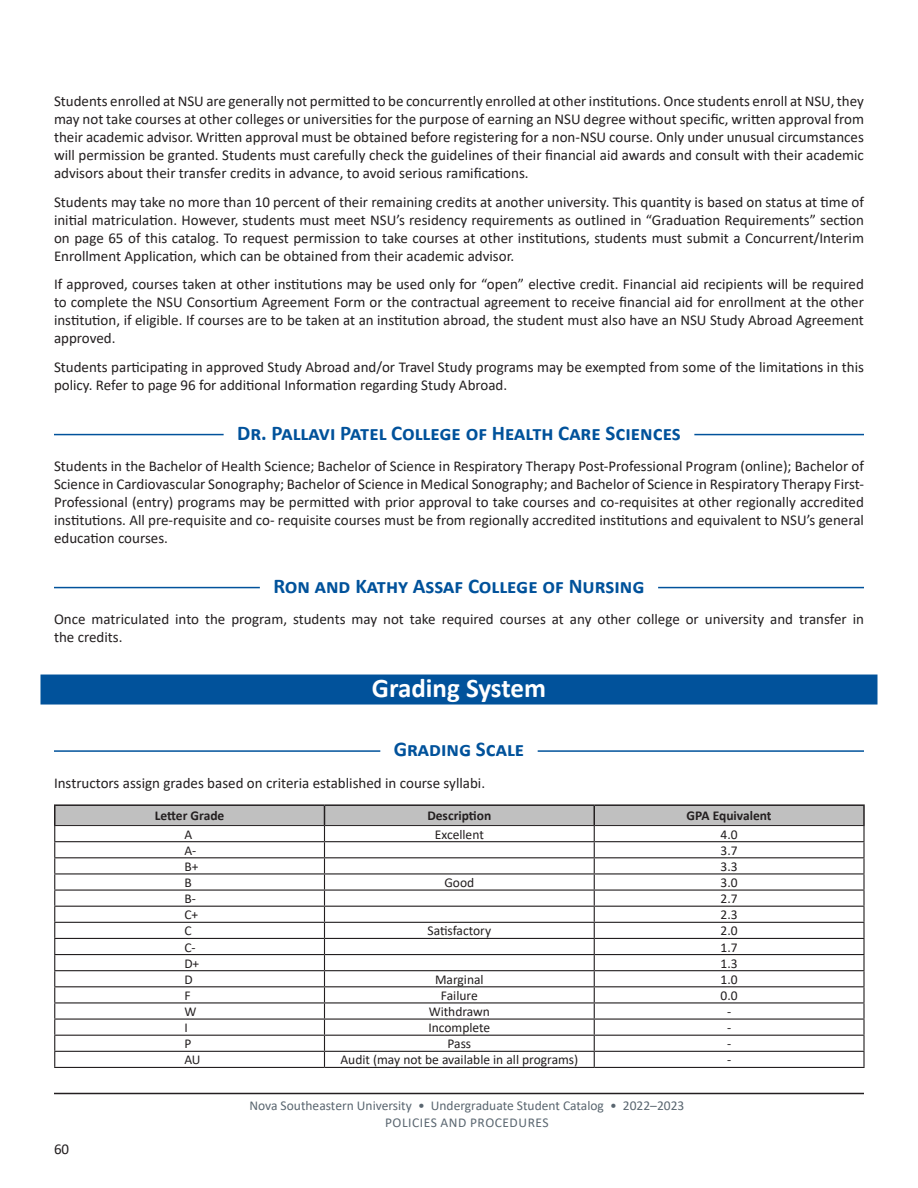
<style>
.page{position:relative;width:918px;height:1188px;background:#fff}
.page>*{position:absolute;margin:0;border:0;box-sizing:border-box;transform-origin:0 0}
.HD_1{font:700 27px "Calibri";color:#fff}
.HD_2_BLUE__125_befaf{font:700 21px "Calibri";color:#01529b}
.BODY--justified__1af{font:15px/18px "Calibri";color:#231f20;text-align:justify}
.T-BODY_lfj_none{font:13.5px "Calibri";color:#231f20}
.t1{font:13.5px/16.2px "Calibri";color:#5a6670;text-align:center}
.T-BODY_lfj_none_BLD{font:700 13.5px "Calibri";color:#231f20}
</style>
<div class="page">
<hr style="left:54px;top:1093px;width:810px;height:1px;background:#231f20">
<hr style="left:54px;top:434px;width:810px;height:1px;background:#01529b">
<div style="left:224px;top:423px;width:470px;height:23px;background:#fff"></div>
<hr style="left:54px;top:587px;width:810px;height:1px;background:#01529b">
<div style="left:260px;top:576px;width:398px;height:23px;background:#fff"></div>
<div style="left:40px;top:675px;width:838px;height:30px;background:#01529b"></div>
<hr style="left:54px;top:750px;width:810px;height:2px;background:#01529b">
<div style="left:380px;top:740px;width:158px;height:22px;background:#fff"></div>
<hr style="left:54px;top:804px;width:270px;height:2px;background:#231f20">
<hr style="left:324px;top:804px;width:270px;height:2px;background:#231f20">
<hr style="left:594px;top:804px;width:271px;height:2px;background:#231f20">
<svg style="left:54px;top:805px;width:811px;height:262px"></svg>
<hr style="left:54px;top:1067px;width:270px;height:1px;background:#231f20">
<hr style="left:324px;top:1067px;width:270px;height:1px;background:#231f20">
<hr style="left:594px;top:1067px;width:271px;height:1px;background:#231f20">
<hr style="left:54px;top:825px;width:270px;height:1px;background:#231f20">
<hr style="left:324px;top:825px;width:270px;height:1px;background:#231f20">
<hr style="left:594px;top:825px;width:271px;height:1px;background:#231f20">
<p class="BODY--justified__1af" style="left:54px;top:91px;width:812px">Students enrolled at NSU are generally not permitted to be concurrently enrolled at other institutions. Once students enroll at NSU, they may not take courses at other colleges or universities for the purpose of earning an NSU degree without specific, written approval from their academic advisor. Written approval must be obtained before registering for a non-NSU course. Only under unusual circumstances will permission be granted. Students must carefully check the guidelines of their financial aid awards and consult with their academic advisors about their transfer credits in advance, to avoid serious ramifications.</p>
<p class="BODY--justified__1af" style="left:54px;top:192px;width:812px">Students may take no more than 10 percent of their remaining credits at another university. This quantity is based on status at time of initial matriculation. However, students must meet NSU’s residency requirements as outlined in “Graduation Requirements” section on page 65 of this catalog. To request permission to take courses at other institutions, students must submit a Concurrent/Interim Enrollment Application, which can be obtained from their academic advisor.</p>
<p class="BODY--justified__1af" style="left:54px;top:275px;width:812px">If approved, courses taken at other institutions may be used only for “open” elective credit. Financial aid recipients will be required to complete the NSU Consortium Agreement Form or the contractual agreement to receive financial aid for enrollment at the other institution, if eligible. If courses are to be taken at an institution abroad, the student must also have an NSU Study Abroad Agreement approved.</p>
<p class="BODY--justified__1af" style="left:54px;top:358px;width:811px">Students participating in approved Study Abroad and/or Travel Study programs may be exempted from some of the limitations in this policy. Refer to page 96 for additional Information regarding Study Abroad.</p>
<h3 class="HD_2_BLUE__125_befaf" style="left:237px;top:418px;width:445px">Dr. Pallavi Patel College of Health Care Sciences</h3>
<p class="BODY--justified__1af" style="left:54px;top:457px;width:812px">Students in the Bachelor of Health Science; Bachelor of Science in Respiratory Therapy Post-Professional Program (online); Bachelor of Science in Cardiovascular Sonography; Bachelor of Science in Medical Sonography; and Bachelor of Science in Respiratory Therapy First-Professional (entry) programs may be permitted with prior approval to take courses and co-requisites at other regionally accredited institutions. All pre-requisite and co- requisite courses must be from regionally accredited institutions and equivalent to NSU’s general education courses.</p>
<h3 class="HD_2_BLUE__125_befaf" style="left:273px;top:571px;width:373px">Ron and Kathy Assaf College of Nursing</h3>
<p class="BODY--justified__1af" style="left:54px;top:610px;width:811px">Once matriculated into the program, students may not take required courses at any other college or university and transfer in the credits.</p>
<h2 class="HD_1" style="left:372px;top:669px;width:176px">Grading System</h2>
<h3 class="HD_2_BLUE__125_befaf" style="left:394px;top:734px;width:132px">Grading Scale</h3>
<p class="BODY--justified__1af" style="left:54px;top:773px;width:433px">Instructors assign grades based on criteria established in course syllabi.</p>
<p class="T-BODY_lfj_none_BLD" style="left:155px;top:806px;width:71px">Letter Grade</p>
<p class="T-BODY_lfj_none_BLD" style="left:427px;top:806px;width:66px">Description</p>
<p class="T-BODY_lfj_none_BLD" style="left:687px;top:806px;width:87px">GPA Equivalent</p>
<p class="T-BODY_lfj_none" style="left:184px;top:825px;width:9px">A</p>
<p class="T-BODY_lfj_none" style="left:435px;top:825px;width:50px">Excellent</p>
<p class="T-BODY_lfj_none" style="left:721px;top:825px;width:19px">4.0</p>
<p class="T-BODY_lfj_none" style="left:184px;top:841px;width:13px">A-</p>
<p class="T-BODY_lfj_none" style="left:721px;top:841px;width:19px">3.7</p>
<p class="T-BODY_lfj_none" style="left:184px;top:857px;width:16px">B+</p>
<p class="T-BODY_lfj_none" style="left:721px;top:857px;width:19px">3.3</p>
<p class="T-BODY_lfj_none" style="left:184px;top:873px;width:9px">B</p>
<p class="T-BODY_lfj_none" style="left:444px;top:873px;width:31px">Good</p>
<p class="T-BODY_lfj_none" style="left:721px;top:873px;width:19px">3.0</p>
<p class="T-BODY_lfj_none" style="left:184px;top:889px;width:13px">B-</p>
<p class="T-BODY_lfj_none" style="left:721px;top:889px;width:19px">2.7</p>
<p class="T-BODY_lfj_none" style="left:184px;top:905px;width:15px">C+</p>
<p class="T-BODY_lfj_none" style="left:721px;top:905px;width:19px">2.3</p>
<p class="T-BODY_lfj_none" style="left:184px;top:922px;width:9px">C</p>
<p class="T-BODY_lfj_none" style="left:428px;top:922px;width:65px">Satisfactory</p>
<p class="T-BODY_lfj_none" style="left:721px;top:922px;width:19px">2.0</p>
<p class="T-BODY_lfj_none" style="left:184px;top:938px;width:13px">C-</p>
<p class="T-BODY_lfj_none" style="left:721px;top:938px;width:19px">1.7</p>
<p class="T-BODY_lfj_none" style="left:184px;top:954px;width:17px">D+</p>
<p class="T-BODY_lfj_none" style="left:721px;top:954px;width:19px">1.3</p>
<p class="T-BODY_lfj_none" style="left:184px;top:970px;width:10px">D</p>
<p class="T-BODY_lfj_none" style="left:435px;top:970px;width:50px">Marginal</p>
<p class="T-BODY_lfj_none" style="left:721px;top:970px;width:19px">1.0</p>
<p class="T-BODY_lfj_none" style="left:184px;top:986px;width:8px">F</p>
<p class="T-BODY_lfj_none" style="left:441px;top:986px;width:38px">Failure</p>
<p class="T-BODY_lfj_none" style="left:721px;top:986px;width:19px">0.0</p>
<p class="T-BODY_lfj_none" style="left:184px;top:1002px;width:14px">W</p>
<p class="T-BODY_lfj_none" style="left:429px;top:1002px;width:63px">Withdrawn</p>
<p class="T-BODY_lfj_none" style="left:727px;top:1002px;width:6px">-</p>
<p class="T-BODY_lfj_none" style="left:184px;top:1018px;width:5px">I</p>
<p class="T-BODY_lfj_none" style="left:428px;top:1018px;width:63px">Incomplete</p>
<p class="T-BODY_lfj_none" style="left:727px;top:1018px;width:6px">-</p>
<p class="T-BODY_lfj_none" style="left:184px;top:1034px;width:8px">P</p>
<p class="T-BODY_lfj_none" style="left:448px;top:1034px;width:25px">Pass</p>
<p class="T-BODY_lfj_none" style="left:727px;top:1034px;width:6px">-</p>
<p class="T-BODY_lfj_none" style="left:184px;top:1051px;width:18px">AU</p>
<p class="T-BODY_lfj_none" style="left:340px;top:1051px;width:239px">Audit (may not be available in all programs)</p>
<p class="T-BODY_lfj_none" style="left:727px;top:1051px;width:6px">-</p>
<p class="BODY--justified__1af" style="left:54px;top:1139px;width:17px">60</p>
<p class="t1" style="left:249px;top:1097px;width:436px">Nova Southeastern University • Undergraduate Student Catalog • 2022–2023<br>POLICIES AND PROCEDURES</p>
</div>
